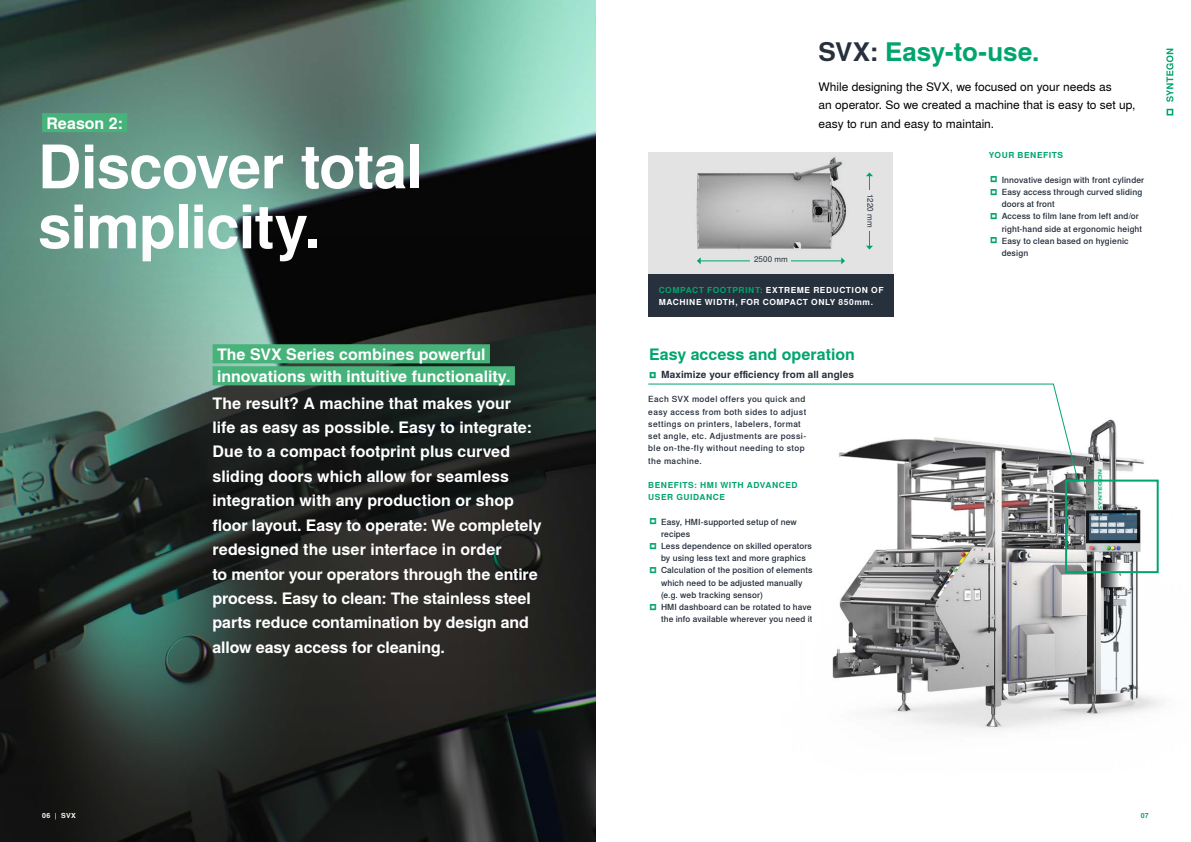
<style>
.page{position:relative;width:1191px;height:842px;background:#fff}
.page>*{position:absolute;margin:0;border:0;box-sizing:border-box;transform-origin:0 0}
.t1{font:700 60px/60px "Syntegon";letter-spacing:-.015em;color:#fff}
.t2{font:700 26px "Syntegon";letter-spacing:-.005em;color:#00a56d}
.t3{font:700 16px/24.4px "Syntegon";letter-spacing:-.005em;color:#fff}
.t4{font:700 16px "Syntegon";color:#00a56d}
.t5{font:12px/18.3px "Syntegon";letter-spacing:-.005em;color:#000}
.t6{font:700 10px "Syntegon";letter-spacing:.01em;color:#27303d}
.t7{font:500 8.4px/12.2px "Syntegon";letter-spacing:.015em;color:#27303d}
.t8{font:500 8.4px/12.2px "Syntegon";letter-spacing:.045em;color:#27303d}
.t9{font:700 8.4px/12.2px "Syntegon";letter-spacing:.065em;color:#fff}
.t10{font:700 8.4px/12.2px "Syntegon";letter-spacing:.065em;color:#00a56d}
.t11{font:8px "Syntegon";letter-spacing:.01em;color:#27303d}
.t12{font:700 7px "Syntegon";color:#fff}
.t13{font:700 7px "Syntegon";color:#00a56d}
.s1{color:#27303d}
.s2{font-size:25.9px;color:#00a56d}
.s3{color:#00a56d}
</style>
<div class="page">
<img style="left:762px;top:383px;width:398px;height:347px">
<img style="left:0;top:0;width:595px;height:207px">
<svg style="left:1166px;top:109px;width:7px;height:6px"></svg>
<svg style="left:1166px;top:49px;width:7px;height:53px"></svg>
<div style="left:42px;top:113px;width:85px;height:19px;background:#47b37a"></div>
<div style="left:648px;top:153px;width:245px;height:127px;background:#e3e3e3"></div>
<img style="left:696px;top:157px;width:173px;height:108px">
<hr style="left:700px;top:261px;width:142px;height:1px;background:#00a56d">
<svg style="left:697px;top:257px;width:3px;height:7px"></svg>
<svg style="left:841px;top:257px;width:4px;height:7px"></svg>
<div style="left:751px;top:255px;width:40px;height:11px;background:#e3e3e3"></div>
<hr style="left:869px;top:176px;width:1px;height:70px;background:#00a56d">
<svg style="left:866px;top:172px;width:7px;height:4px"></svg>
<svg style="left:866px;top:246px;width:7px;height:4px"></svg>
<div style="left:863px;top:191px;width:12px;height:40px;background:#e3e3e3"></div>
<svg style="left:648px;top:384px;width:430px;height:97px"></svg>
<div style="left:648px;top:274px;width:245px;height:43px;background:#27303d"></div>
<div style="left:1065px;top:480px;width:93px;height:93px;border:2px solid #00a56d"></div>
<svg style="left:0;top:207px;width:595px;height:635px;background:#2a3631"></svg>
<div style="left:212px;top:344px;width:278px;height:19px;background:#47b37a"></div>
<div style="left:212px;top:366px;width:303px;height:19px;background:#47b37a"></div>
<h2 class="t2" style="left:818px;top:32px;width:222px"><span class="s1">SVX:</span> Easy-to-use.</h2>
<p class="t5" style="left:818px;top:77px;width:318px">While designing the SVX, we focused on your needs as<br>an operator. So we created a machine that is easy to set up,</p>
<p class="t3" style="left:47px;top:111px;width:78px">Reason 2:</p>
<p class="t5" style="left:818px;top:114px;width:177px">easy to run and easy to maintain.</p>
<h1 class="t1" style="left:38px;top:137px;width:386px">Discover total simplicity.</h1>
<p class="t10" style="left:989px;top:149px;width:76px">YOUR BENEFITS</p>
<p class="t7" style="left:989px;top:173px;width:157px"><span class="s2">•</span> Innovative design with front cylinder</p>
<p class="t7" style="left:1001px;top:186px;width:142px;text-indent:-13px"><span class="s2">•</span> Easy access through curved sliding doors at front</p>
<p class="t7" style="left:1001px;top:210px;width:142px;text-indent:-13px"><span class="s2">•</span> Access to film lane from left and/or right-hand side at ergonomic height</p>
<p class="t7" style="left:1001px;top:234px;width:128px;text-indent:-13px"><span class="s2">•</span> Easy to clean based on hygienic design</p>
<p class="t11" style="left:876px;top:194px;width:35px;rotate:90deg">1220 mm</p>
<p class="t11" style="left:754px;top:254px;width:35px">2500 mm</p>
<p class="t3" style="left:217px;top:343px;width:295px;line-height:22px">The SVX Series combines powerful innovations with intuitive functionality.</p>
<p class="t3" style="left:212px;top:391px;width:330px">The result? A machine that makes your<br>life as easy as possible. Easy to integrate:<br>Due to a compact footprint plus curved sliding doors which allow for seamless integration with any production or shop floor layout. Easy to operate: We completely redesigned the user interface in order<br>to mentor your operators through the entire process. Easy to clean: The stainless steel parts reduce contamination by design and allow easy access for cleaning.</p>
<p class="t9" style="left:658px;top:283px;width:226px"><span class="s3">COMPACT FOOTPRINT:</span> EXTREME REDUCTION OF<br>MACHINE WIDTH, FOR COMPACT ONLY 850mm.</p>
<p class="t4" style="left:649px;top:342px;width:207px">Easy access and operation</p>
<p class="t6" style="left:648px;top:367px;width:207px"><span class="s2">•</span> Maximize your efficiency from all angles</p>
<p class="t8" style="left:648px;top:393px;width:159px">Each SVX model offers you quick and easy access from both sides to adjust settings on printers, labelers, format set angle, etc. Adjustments are possi&shy;ble on-the-fly without needing to stop the machine.</p>
<p class="t10" style="left:648px;top:479px;width:151px">BENEFITS: HMI WITH ADVANCED<br>USER GUIDANCE</p>
<p class="t7" style="left:661px;top:515px;width:137px;text-indent:-13px"><span class="s2">•</span> Easy, HMI-supported setup of new recipes</p>
<p class="t7" style="left:661px;top:540px;width:152px;text-indent:-13px"><span class="s2">•</span> Less dependence on skilled operators by using less text and more graphics</p>
<p class="t7" style="left:661px;top:564px;width:153px;text-indent:-13px"><span class="s2">•</span> Calculation of the position of elements which need to be adjusted manually (e.g. web tracking sensor)</p>
<p class="t7" style="left:648px;top:601px;width:166px;text-align:right"><span class="s2">•</span> HMI dashboard can be rotated to have the info available wherever you need it</p>
<p class="t12" style="left:42px;top:810px;width:35px">06 | SVX</p>
<p class="t13" style="left:1140px;top:810px;width:10px">07</p>
</div>
